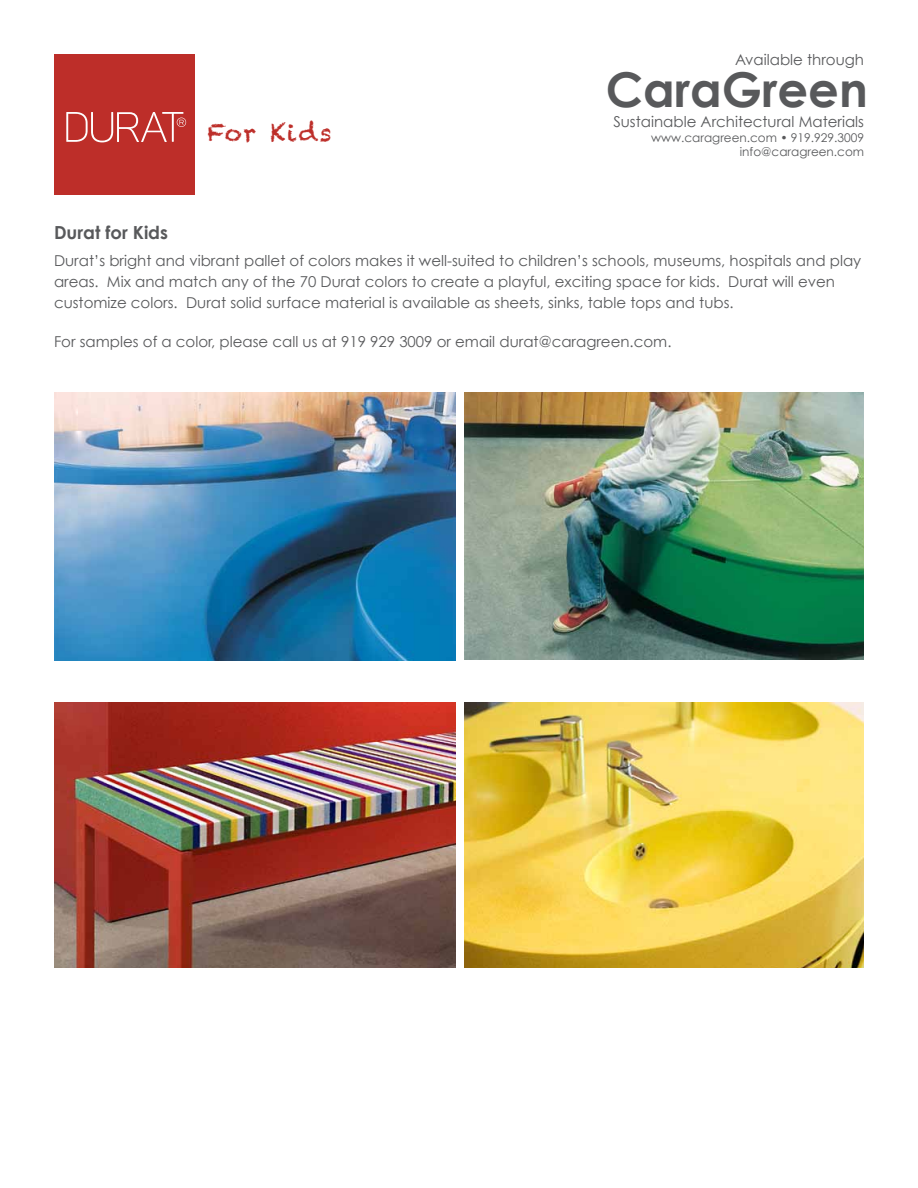
<style>
.page{position:relative;width:918px;height:1188px;background:#fff}
.page>*{position:absolute;margin:0;border:0;box-sizing:border-box;transform-origin:0 0}
.t1{font:700 48px "Century Gothic";color:#58595b}
.t2{font:24px "Chalkduster";letter-spacing:.06em;color:#bd2e29}
.t3{font:700 18px "Century Gothic";color:#58595b}
.t4{font:15px/21px "Century Gothic";color:#58595b}
.t5{font:12px/14.4px "Century Gothic";color:#58595b;text-align:right}
</style>
<div class="page">
<img style="left:54px;top:392px;width:401px;height:269px">
<img style="left:464px;top:392px;width:400px;height:268px">
<img style="left:464px;top:703px;width:400px;height:264px">
<img style="left:54px;top:703px;width:401px;height:265px">
<div style="left:54px;top:54px;width:141px;height:141px;background:#bd2e29"></div>
<svg style="left:66px;top:112px;width:120px;height:30px"></svg>
<h2 class="t2" style="left:208px;top:118px;width:126px">For Kids</h2>
<p class="t4" style="left:735px;top:49px;width:130px">Available through</p>
<h1 class="t1" style="left:606px;top:59px;width:264px">CaraGreen</h1>
<p class="t4" style="left:613px;top:111px;width:252px">Sustainable Architectural Materials</p>
<p class="t5" style="left:651px;top:130px;width:214px">www.caragreen.com • 919.929.3009 info@caragreen.com</p>
<p class="t3" style="left:54px;top:221px;width:116px">Durat for Kids</p>
<p class="t4" style="left:54px;top:249px;width:809px">Durat’s bright and vibrant pallet of colors makes it well-suited to children’s schools, museums, hospitals and play areas. Mix and match any of the 70 Durat colors to create a playful, exciting space for kids. Durat will even customize colors. Durat solid surface material is available as sheets, sinks, table tops and tubs.</p>
<p class="t4" style="left:54px;top:330px;width:619px">For samples of a color, please call us at 919 929 3009 or email durat@caragreen.com.</p>
</div>
